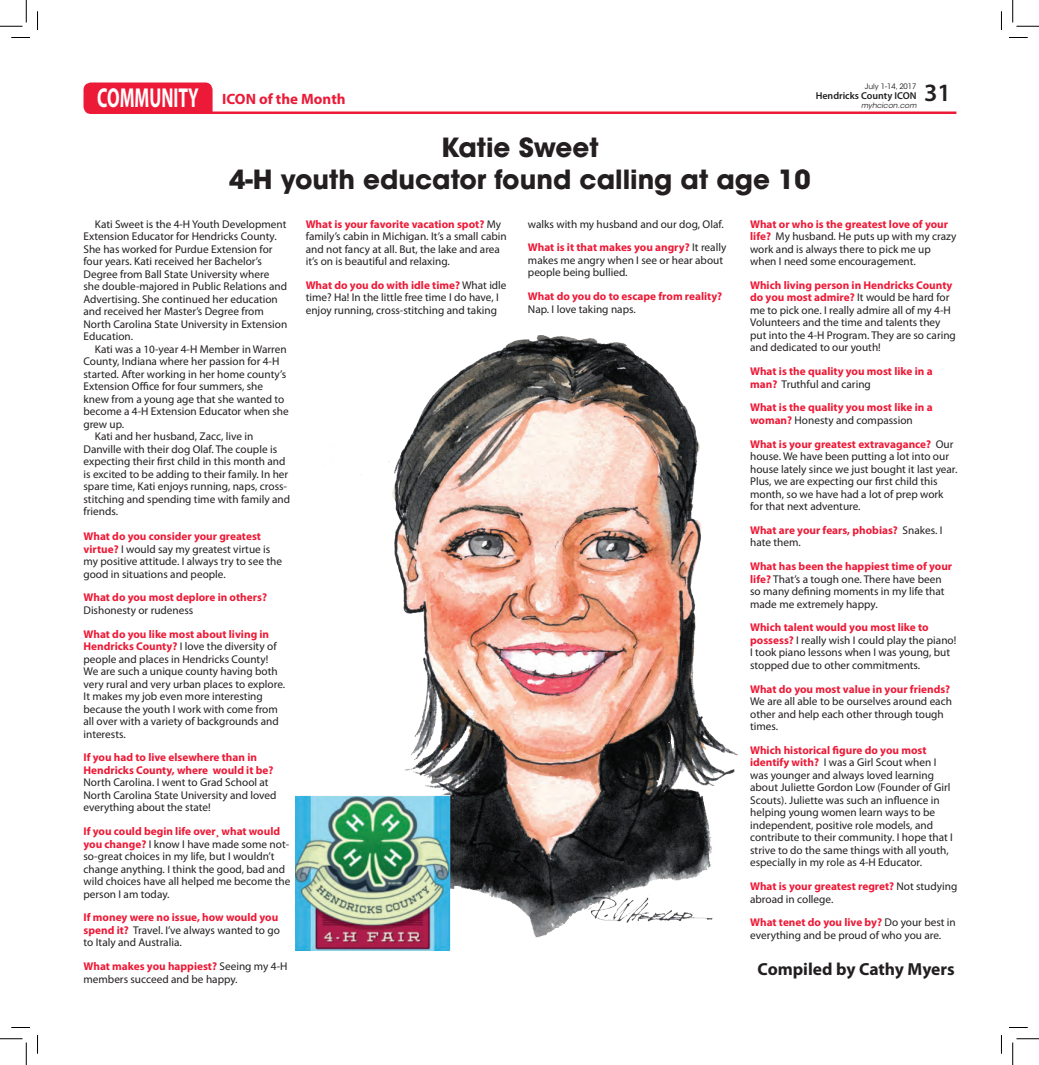
<style>
.page{position:relative;width:1039px;height:1065px;background:#fff}
.page>*{position:absolute;margin:0;border:0;box-sizing:border-box;transform-origin:0 0}
.Briefs_Copy{font:700 27.5px "Myriad Pro";color:#fff;scale:.64 1}
.Headline_-_24pt{font:700 26.25px "ITC Avant Garde Std";color:#231f20}
.t1{font:600 25px "Myriad Pro";color:#231f20}
.Byline_for_Article{font:700 17.5px "Myriad Pro";color:#231f20}
.Body_Copy{font:700 15px "Myriad Pro";color:#ed1a37}
.ICON_Questions{font:11.25px/12.5px "Myriad Pro";color:#231f20}
.ICON_Questions-2{font:700 11.25px/12.5px "Myriad Pro";color:#ed1a37}
.t2{font:600 10px "Myriad Pro";color:#231f20}
.t3{font:7.5px "ITC Avant Garde Std";color:#231f20}
.t4{font:italic 7.5px "ITC Avant Garde Std";color:#231f20}
.s1{font-weight:700;color:#ed1a37}
.s2{font-weight:400;color:#231f20}
</style>
<div class="page">
<hr style="left:212px;top:112px;width:744px;height:2px;background:#ed1a37">
<div style="left:83px;top:82px;width:129px;height:32px;background:#ed1a37"></div>
<img style="left:295px;top:335px;width:441px;height:616px">
<svg style="left:11px;top:37px;width:19px;height:1px"></svg>
<svg style="left:1009px;top:37px;width:18px;height:1px"></svg>
<svg style="left:11px;top:1027px;width:19px;height:1px"></svg>
<svg style="left:1009px;top:1027px;width:18px;height:1px"></svg>
<svg style="left:37px;top:11px;width:1px;height:19px"></svg>
<svg style="left:37px;top:1035px;width:1px;height:19px"></svg>
<svg style="left:0;top:0;width:27px;height:27px"></svg>
<svg style="left:0;top:1039px;width:27px;height:26px"></svg>
<svg style="left:1012px;top:0;width:26px;height:27px"></svg>
<svg style="left:1012px;top:1039px;width:26px;height:26px"></svg>
<p class="Briefs_Copy" style="left:97px;top:80px;width:160px">COMMUNITY</p>
<p class="Body_Copy" style="left:222px;top:89px;width:125px">ICON of the Month</p>
<p class="t3" style="left:864px;top:82px;width:53px">July 1-14, 2017</p>
<p class="t2" style="left:815px;top:90px;width:102px">Hendricks County ICON</p>
<p class="t4" style="left:860px;top:101px;width:57px">myhcicon.com</p>
<h3 class="t1" style="left:923px;top:77px;width:28px">31</h3>
<p class="Headline_-_24pt" style="left:441px;top:131px;width:159px">Katie Sweet</p>
<p class="Headline_-_24pt" style="left:229px;top:162px;width:583px">4-H youth educator found calling at age 10</p>
<p class="ICON_Questions" style="left:83px;top:218px;width:205px;text-indent:11px">Kati Sweet is the 4-H Youth Development Extension Educator for Hendricks County.<br>She has worked for Purdue Extension for four years. Kati received her Bachelor’s Degree from Ball State University where she double-majored in Public Relations and Advertising. She continued her education and received her Master’s Degree from North Carolina State University in Extension Education.</p>
<p class="ICON_Questions" style="left:83px;top:343px;width:207px;text-indent:11px">Kati was a 10-year 4-H Member in Warren County, Indiana where her passion for 4-H started. After working in her home county’s Extension Office for four summers, she knew from a young age that she wanted to become a 4-H Extension Educator when she grew up.</p>
<p class="ICON_Questions" style="left:83px;top:430px;width:208px;text-indent:11px">Kati and her husband, Zacc, live in Danville with their dog Olaf. The couple is expecting their first child in this month and is excited to be adding to their family. In her spare time, Kati enjoys running, naps, cross&shy;stitching and spending time with family and friends.</p>
<p class="ICON_Questions" style="left:83px;top:530px;width:200px"><span class="s1">What do you consider your greatest virtue?</span> I would say my greatest virtue is my positive attitude. I always try to see the good in situations and people.</p>
<p class="ICON_Questions-2" style="left:83px;top:591px;width:185px">What do you most deplore in others?<br><span class="s2">Dishonesty or rudeness</span></p>
<p class="ICON_Questions" style="left:83px;top:628px;width:203px"><span class="s1">What do you like most about living in Hendricks County?</span> I love the diversity of people and places in Hendricks County!<br>We are such a unique county having both very rural and very urban places to explore.<br>It makes my job even more interesting because the youth I work with come from all over with a variety of backgrounds and interests.</p>
<p class="ICON_Questions" style="left:83px;top:751px;width:194px"><span class="s1">If you had to live elsewhere than in Hendricks County, where would it be?<br></span>North Carolina. I went to Grad School at North Carolina State University and loved everything about the state!</p>
<p class="ICON_Questions" style="left:83px;top:825px;width:208px"><span class="s1">If you could begin life over¸ what would you change?</span> I know I have made some not&shy;so-great choices in my life, but I wouldn’t change anything. I think the good, bad and wild choices have all helped me become the person I am today.</p>
<p class="ICON_Questions" style="left:83px;top:911px;width:198px"><span class="s1">If money were no issue, how would you spend it?</span> Travel. I’ve always wanted to go to Italy and Australia.</p>
<p class="ICON_Questions" style="left:83px;top:960px;width:205px"><span class="s1">What makes you happiest?</span> Seeing my 4-H members succeed and be happy.</p>
<p class="ICON_Questions" style="left:305px;top:217px;width:202px"><span class="s1">What is your favorite vacation spot?</span> My family’s cabin in Michigan. It’s a small cabin and not fancy at all. But, the lake and area it’s on is beautiful and relaxing.</p>
<p class="ICON_Questions" style="left:305px;top:279px;width:202px"><span class="s1">What do you do with idle time?</span> What idle time? Ha! In the little free time I do have, I enjoy running, cross-stitching and taking</p>
<p class="ICON_Questions" style="left:527px;top:217px;width:197px">walks with my husband and our dog, Olaf.</p>
<p class="ICON_Questions" style="left:527px;top:241px;width:200px"><span class="s1">What is it that makes you angry?</span> It really makes me angry when I see or hear about people being bullied.</p>
<p class="ICON_Questions-2" style="left:527px;top:290px;width:196px">What do you do to escape from reality?<br><span class="s2">Nap. I love taking naps.</span></p>
<p class="ICON_Questions" style="left:749px;top:217px;width:208px"><span class="s1">What or who is the greatest love of your life?</span> My husband. He puts up with my crazy work and is always there to pick me up when I need some encouragement.</p>
<p class="ICON_Questions" style="left:749px;top:279px;width:207px"><span class="s1">Which living person in Hendricks County do you most admire?</span> It would be hard for me to pick one. I really admire all of my 4-H Volunteers and the time and talents they put into the 4-H Program. They are so caring and dedicated to our youth!</p>
<p class="ICON_Questions-2" style="left:749px;top:365px;width:184px">What is the quality you most like in a man? <span class="s2">Truthful and caring</span></p>
<p class="ICON_Questions-2" style="left:749px;top:401px;width:184px">What is the quality you most like in a woman? <span class="s2">Honesty and compassion</span></p>
<p class="ICON_Questions" style="left:749px;top:437px;width:209px"><span class="s1">What is your greatest extravagance?</span> Our house. We have been putting a lot into our house lately since we just bought it last year.<br>Plus, we are expecting our first child this month, so we have had a lot of prep work for that next adventure.</p>
<p class="ICON_Questions-2" style="left:749px;top:523px;width:194px">What are your fears, phobias? <span class="s2">Snakes. I hate them.</span></p>
<p class="ICON_Questions" style="left:749px;top:560px;width:203px"><span class="s1">What has been the happiest time of your life?</span> That’s a tough one. There have been so many defining moments in my life that made me extremely happy.</p>
<p class="ICON_Questions" style="left:749px;top:621px;width:208px"><span class="s1">Which talent would you most like to possess?</span> I really wish I could play the piano!<br>I took piano lessons when I was young, but stopped due to other commitments.</p>
<p class="ICON_Questions" style="left:749px;top:682px;width:203px"><span class="s1">What do you most value in your friends?<br></span>We are all able to be ourselves around each other and help each other through tough times.</p>
<p class="ICON_Questions" style="left:749px;top:744px;width:204px"><span class="s1">Which historical figure do you most identify with?</span> I was a Girl Scout when I was younger and always loved learning about Juliette Gordon Low (Founder of Girl Scouts). Juliette was such an influence in helping young women learn ways to be independent, positive role models, and contribute to their community. I hope that I strive to do the same things with all youth, especially in my role as 4-H Educator.</p>
<p class="ICON_Questions" style="left:749px;top:880px;width:209px"><span class="s1">What is your greatest regret?</span> Not studying abroad in college.</p>
<p class="ICON_Questions" style="left:749px;top:916px;width:207px"><span class="s1">What tenet do you live by?</span> Do your best in everything and be proud of who you are.</p>
<p class="Byline_for_Article" style="left:757px;top:957px;width:199px">Compiled by Cathy Myers</p>
</div>
